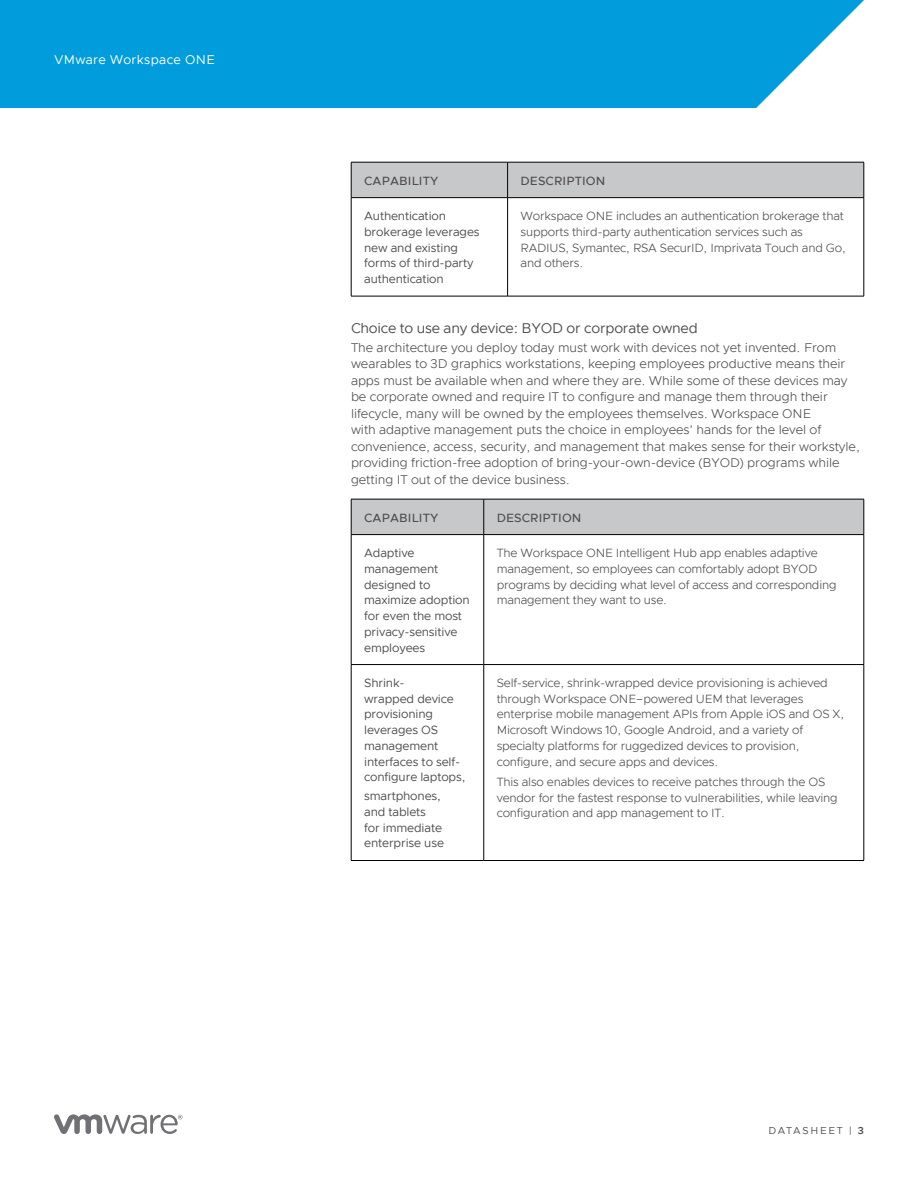
<style>
.page{position:relative;width:918px;height:1188px;background:#fff}
.page>*{position:absolute;margin:0;border:0;box-sizing:border-box;transform-origin:0 0}
.t1{font:14.25px "Metropolis";letter-spacing:-.015em;color:#4d4d4f}
.t2{font:300 12.75px/16.5px "Metropolis";letter-spacing:-.005em;color:#4d4d4f}
.t3{font:12.75px "Metropolis";letter-spacing:.025em;color:#fff}
.t4{font:300 12px/15.8px "Metropolis";letter-spacing:-.015em;color:#4d4d4f}
.t5{font:12px/15.8px "Metropolis";letter-spacing:-.01em;color:#4d4d4f}
.t6{font:500 12px "Metropolis";letter-spacing:.01em;color:#4d4d4f}
.t7{font:10.2px "Metropolis";letter-spacing:.165em;color:#4d4d4f}
.s1{font-weight:600}
</style>
<div class="page">
<svg style="left:54px;top:1114px;width:129px;height:20px"></svg>
<div style="left:0;top:0;width:864px;height:108px;background:#009cdc"></div>
<div style="left:352px;top:163px;width:512px;height:34px;background:#c7c8ca"></div>
<svg style="left:352px;top:198px;width:512px;height:98px"></svg>
<hr style="left:351px;top:198px;width:1px;height:98px;background:#000">
<hr style="left:507px;top:198px;width:1px;height:98px;background:#000">
<hr style="left:864px;top:198px;width:1px;height:98px;background:#000">
<hr style="left:351px;top:296px;width:157px;height:1px;background:#000">
<hr style="left:508px;top:296px;width:356px;height:1px;background:#000">
<hr style="left:351px;top:162px;width:157px;height:1px;background:#000">
<hr style="left:351px;top:162px;width:1px;height:35px;background:#000">
<hr style="left:508px;top:162px;width:356px;height:1px;background:#000">
<hr style="left:507px;top:162px;width:1px;height:35px;background:#000">
<hr style="left:864px;top:162px;width:1px;height:35px;background:#000">
<hr style="left:351px;top:197px;width:157px;height:1px;background:#000">
<hr style="left:508px;top:197px;width:356px;height:1px;background:#000">
<div style="left:352px;top:500px;width:512px;height:34px;background:#c7c8ca"></div>
<svg style="left:352px;top:535px;width:512px;height:325px"></svg>
<hr style="left:351px;top:535px;width:1px;height:129px;background:#000">
<hr style="left:483px;top:535px;width:1px;height:129px;background:#000">
<hr style="left:864px;top:535px;width:1px;height:129px;background:#000">
<hr style="left:351px;top:664px;width:133px;height:1px;background:#000">
<hr style="left:351px;top:665px;width:1px;height:195px;background:#000">
<hr style="left:484px;top:664px;width:380px;height:1px;background:#000">
<hr style="left:483px;top:665px;width:1px;height:195px;background:#000">
<hr style="left:864px;top:665px;width:1px;height:195px;background:#000">
<hr style="left:351px;top:860px;width:133px;height:1px;background:#000">
<hr style="left:484px;top:860px;width:380px;height:1px;background:#000">
<hr style="left:351px;top:499px;width:133px;height:1px;background:#000">
<hr style="left:351px;top:499px;width:1px;height:35px;background:#000">
<hr style="left:484px;top:499px;width:380px;height:1px;background:#000">
<hr style="left:483px;top:499px;width:1px;height:35px;background:#000">
<hr style="left:864px;top:499px;width:1px;height:35px;background:#000">
<hr style="left:351px;top:534px;width:133px;height:1px;background:#000">
<hr style="left:484px;top:534px;width:380px;height:1px;background:#000">
<p class="t3" style="left:54px;top:52px;width:162px">VMware Workspace ONE</p>
<p class="t6" style="left:364px;top:173px;width:76px">CAPABILITY</p>
<p class="t6" style="left:521px;top:173px;width:86px">DESCRIPTION</p>
<p class="t5" style="left:364px;top:208px;width:117px">Authentication brokerage leverages new and existing forms of third-party authentication</p>
<p class="t4" style="left:521px;top:208px;width:327px">Workspace ONE includes an authentication brokerage that supports third-party authentication services such as RADIUS, Symantec, RSA SecurID, Imprivata Touch and Go, and others.</p>
<p class="t1" style="left:351px;top:320px;width:348px">Choice to use any device: BYOD or corporate owned</p>
<p class="t2" style="left:351px;top:339px;width:510px">The architecture you deploy today must work with devices not yet invented. From wearables to 3D graphics workstations, keeping employees productive means their apps must be available when and where they are. While some of these devices may be corporate owned and require IT to configure and manage them through their lifecycle, many will be owned by the employees themselves. Workspace ONE<br>with adaptive management puts the choice in employees’ hands for the level of convenience, access, security, and management that makes sense for their workstyle, providing friction-free adoption of bring-your-own-device (BYOD) programs while getting IT out of the device business.</p>
<p class="t6" style="left:364px;top:510px;width:76px">CAPABILITY</p>
<p class="t6" style="left:497px;top:510px;width:86px">DESCRIPTION</p>
<p class="t5" style="left:364px;top:545px;width:107px">Adaptive management designed to maximize adoption for even the most privacy-sensitive employees</p>
<p class="t4" style="left:497px;top:545px;width:341px">The Workspace ONE Intelligent Hub app enables adaptive management, so employees can comfortably adopt BYOD programs by deciding what level of access and corresponding management they want to use.</p>
<p class="t5" style="left:364px;top:675px;width:103px">Shrink-<br>wrapped device provisioning leverages OS management interfaces to self&shy;configure laptops,</p>
<p class="t5" style="left:364px;top:788px;width:81px">smartphones, and tablets for immediate enterprise use</p>
<p class="t4" style="left:497px;top:675px;width:349px">Self-service, shrink-wrapped device provisioning is achieved through Workspace ONE–powered UEM that leverages enterprise mobile management APIs from Apple iOS and OS X, Microsoft Windows 10, Google Android, and a variety of specialty platforms for ruggedized devices to provision, configure, and secure apps and devices.</p>
<p class="t4" style="left:497px;top:774px;width:343px">This also enables devices to receive patches through the OS vendor for the fastest response to vulnerabilities, while leaving configuration and app management to IT.</p>
<p class="t7" style="left:768px;top:1124px;width:97px">DATASHEET | <span class="s1">3</span></p>
</div>
